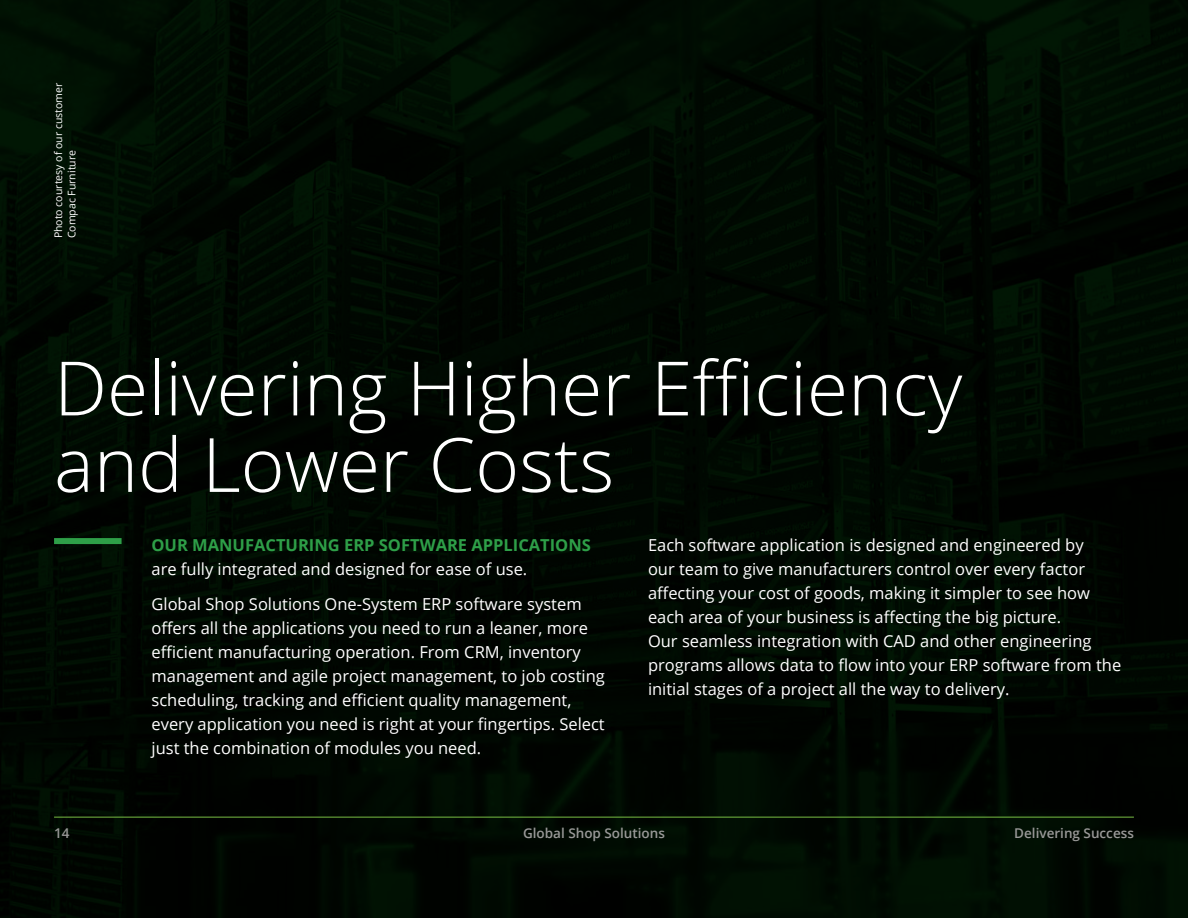
<style>
.page{position:relative;width:1188px;height:918px;background:#000801}
.page>*{position:absolute;margin:0;border:0;box-sizing:border-box;transform-origin:0 0}
.t1{font:300 75px/76.5px "Open Sans";color:#fff}
.t2{font:16.5px/24px "Open Sans";color:#fff}
.t3{font:700 16.5px "Open Sans";color:#2e9f48}
.t4{font:600 13.5px "Open Sans";color:#999998}
.t5{font:10.5px/13.5px "Open Sans";color:#fff}
</style>
<div class="page">
<div style="left:54px;top:538px;width:68px;height:6px;background:#2e9f48"></div>
<hr style="left:54px;top:817px;width:1080px;height:1px;background:#78bd43">
<p class="t5" style="left:51px;top:238px;width:157px;rotate:-90deg">Photo courtesy of our customer<br>Compac Furniture</p>
<h1 class="t1" style="left:54px;top:348px;width:910px">Delivering Higher Efficiency and Lower Costs</h1>
<p class="t3" style="left:152px;top:533px;width:441px">OUR MANUFACTURING ERP SOFTWARE APPLICATIONS</p>
<p class="t2" style="left:152px;top:551px;width:432px;line-height:34.8px">are fully integrated and designed for ease of use.<br>Global Shop Solutions One-System ERP software system</p>
<p class="t2" style="left:152px;top:615px;width:455px">offers all the applications you need to run a leaner, more efficient manufacturing operation. From CRM, inventory management and agile project management, to job costing scheduling, tracking and efficient quality management, every application you need is right at your fingertips. Select just the combination of modules you need.</p>
<p class="t2" style="left:648px;top:532px;width:475px">Each software application is designed and engineered by<br>our team to give manufacturers control over every factor affecting your cost of goods, making it simpler to see how each area of your business is affecting the big picture.<br>Our seamless integration with CAD and other engineering programs allows data to flow into your ERP software from the initial stages of a project all the way to delivery.</p>
<p class="t4" style="left:54px;top:824px;width:17px">14</p>
<p class="t4" style="left:523px;top:824px;width:143px">Global Shop Solutions</p>
<p class="t4" style="left:1014px;top:824px;width:121px">Delivering Success</p>
</div>
